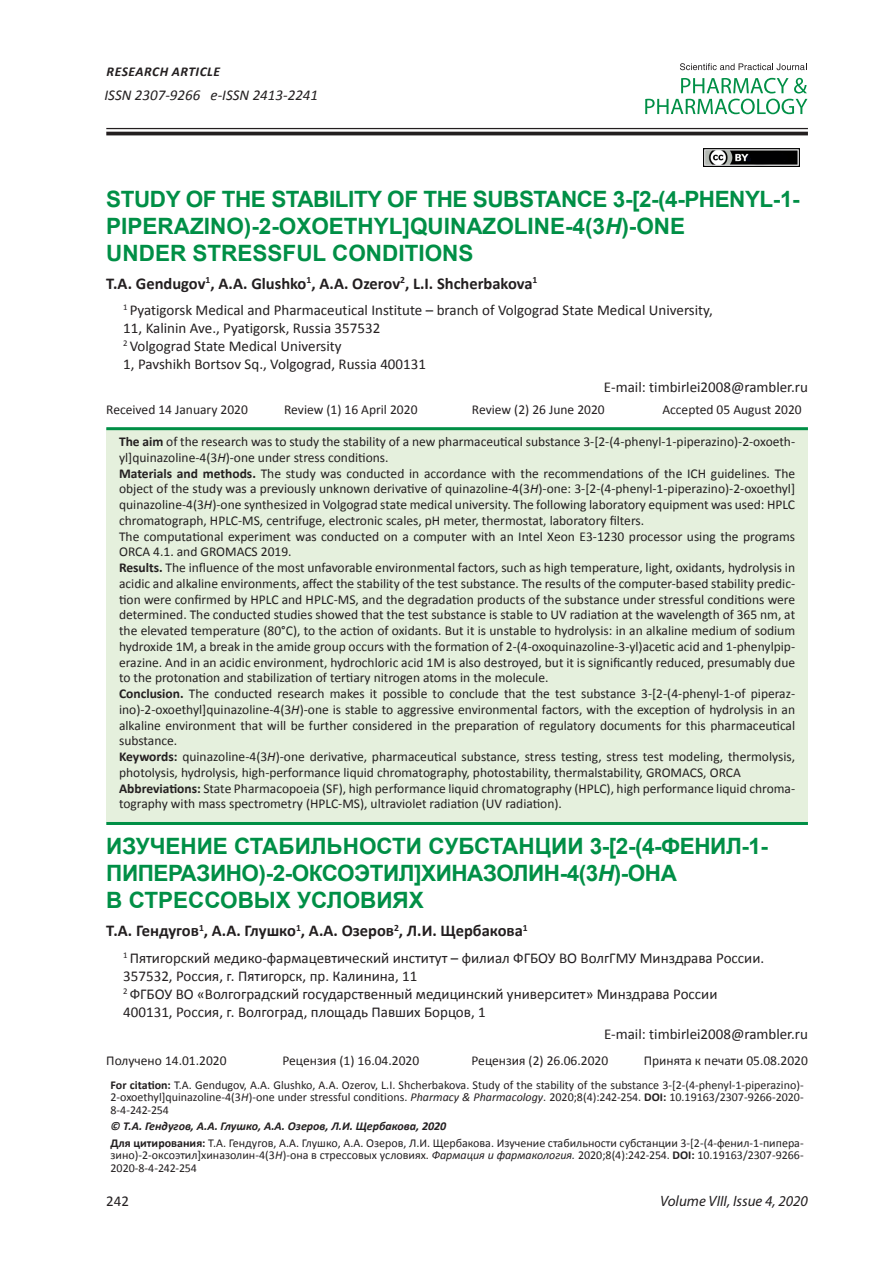
<style>
.page{position:relative;width:893px;height:1263px;background:#fff}
.page>*{position:absolute;margin:0;border:0;box-sizing:border-box;transform-origin:0 0}
._2_Заголовок{font:700 22.5px/27px "Arial";color:#008f46}
._2_Заголовок-2{font:700 22.5px/27px "Arial";letter-spacing:-.02em;color:#008f46}
._3_Авторы{font:700 16.5px "Calibri";color:#231f20}
.адрес{font:15px "Calibri";color:#231f20}
.почта{font:15px "Calibri";color:#231f20}
.t1{font:italic 15px "Calibri";color:#231f20}
.t2{font:italic 15px "Myriad Pro";color:#231f20}
.анонс{font:13.5px/15.8px "Calibri";color:#231f20}
._6_Текст{font:13.5px "Calibri";color:#231f20}
.t3{font:italic 700 13.5px "Calibri";letter-spacing:.04em;color:#231f20}
._6_Текст-2{font:12px/12.5px "Calibri";color:#231f20;text-align:justify}
._6_Текст-3{font:italic 700 12px "Calibri";color:#231f20}
.s1{font-style:italic}
.s2{font-weight:700}
</style>
<div class="page">
<hr style="left:106px;top:128px;width:702px;height:1px;background:#231f20">
<hr style="left:106px;top:132px;width:702px;height:3px;background:#231f20">
<svg style="left:645px;top:78px;width:162px;height:36px"></svg>
<svg style="left:680px;top:63px;width:127px;height:7px"></svg>
<div style="left:106px;top:429px;width:702px;height:393px;background:#e5f0dd"></div>
<hr style="left:106px;top:822px;width:702px;height:3px;background:#008f46">
<img style="left:704px;top:149px;width:96px;height:18px">
<hr style="left:106px;top:427px;width:702px;height:3px;background:#008f46">
<p class="t3" style="left:107px;top:63px;width:115px">RESEARCH ARTICLE</p>
<p class="t1" style="left:105px;top:85px;width:215px">ISSN 2307-9266 e-ISSN 2413-2241</p>
<p class="_2_Заголовок" style="left:106px;top:186px;width:695px">STUDY OF THE STABILITY OF THE SUBSTANCE 3-[2-(4-PHENYL-1-<br>PIPERAZINO)-2-OXOETHYL]QUINAZOLINE-4(3<span class="s1">Н</span>)-ONE<br>UNDER STRESSFUL CONDITIONS</p>
<p class="_3_Авторы" style="left:106px;top:273px;width:433px">T.A. Gendugov<sup>1</sup>, A.A. Glushko<sup>1</sup>, A.A. Ozerov<sup>2</sup>, L.I. Shcherbakova<sup>1</sup></p>
<p class="адрес" style="left:123px;top:301px;width:591px"><sup>1</sup> Pyatigorsk Medical and Pharmaceutical Institute – branch of Volgograd State Medical University,</p>
<p class="адрес" style="left:123px;top:319px;width:258px">11, Kalinin Ave., Pyatigorsk, Russia 357532</p>
<p class="адрес" style="left:123px;top:337px;width:220px"><sup>2</sup> Volgograd State Medical University</p>
<p class="адрес" style="left:123px;top:355px;width:304px">1, Pavshikh Bortsov Sq., Volgograd, Russia 400131</p>
<p class="почта" style="left:604px;top:377px;width:206px">Е-mail: timbirlei2008@rambler.ru</p>
<p class="_6_Текст" style="left:106px;top:401px;width:143px">Received 14 January 2020</p>
<p class="_6_Текст" style="left:284px;top:401px;width:135px">Review (1) 16 April 2020</p>
<p class="_6_Текст" style="left:472px;top:401px;width:134px">Review (2) 26 June 2020</p>
<p class="_6_Текст" style="left:662px;top:401px;width:141px">Accepted 05 August 2020</p>
<p class="анонс" style="left:119px;top:434px;width:678px"><span class="s2">The aim</span> of the research was to study the stability of a new pharmaceutical substance 3-[2-(4-phenyl-1-piperazino)-2-oxoeth&shy;yl]quinazoline-4(3<span class="s1">Н</span>)-one under stress conditions.</p>
<p class="анонс" style="left:119px;top:465px;width:678px;text-align:justify"><span class="s2">Materials and methods.</span> The study was conducted in accordance with the recommendations of the ICH guidelines. The object of the study was a previously unknown derivative of quinazoline-4(3<span class="s1">H</span>)-one: 3-[2-(4-phenyl-1-piperazino)-2-oxoethyl] quinazoline-4(3<span class="s1">Н</span>)-one synthesized in Volgograd state medical university. The following laboratory equipment was used: HPLC chromatograph, HPLC-MS, centrifuge, electronic scales, pH meter, thermostat, laboratory filters.</p>
<p class="анонс" style="left:119px;top:528px;width:678px">The computational experiment was conducted on a computer with an Intel Xeon E3-1230 processor using the programs<br>ORCA 4.1. and GROMACS 2019.</p>
<p class="анонс" style="left:119px;top:560px;width:678px;text-align:justify"><span class="s2">Results.</span> The influence of the most unfavorable environmental factors, such as high temperature, light, oxidants, hydrolysis in acidic and alkaline environments, affect the stability of the test substance. The results of the computer-based stability predic&shy;tion were confirmed by HPLC and HPLC-MS, and the degradation products of the substance under stressful conditions were determined. The conducted studies showed that the test substance is stable to UV radiation at the wavelength of 365 nm, at the elevated temperature (80°C), to the action of oxidants. But it is unstable to hydrolysis: in an alkaline medium of sodium hydroxide 1M, a break in the amide group occurs with the formation of 2-(4-oxoquinazoline-3-yl)acetic acid and 1-phenylpip&shy;erazine. And in an acidic environment, hydrochloric acid 1M is also destroyed, but it is significantly reduced, presumably due to the protonation and stabilization of tertiary nitrogen atoms in the molecule.</p>
<p class="анонс" style="left:119px;top:686px;width:678px;text-align:justify"><span class="s2">Conclusion.</span> The conducted research makes it possible to conclude that the test substance 3-[2-(4-phenyl-1-of piperaz&shy;ino)-2-oxoethyl]quinazoline-4(3<span class="s1">Н</span>)-one is stable to aggressive environmental factors, with the exception of hydrolysis in an alkaline environment that will be further considered in the preparation of regulatory documents for this pharmaceutical substance.</p>
<p class="анонс" style="left:119px;top:749px;width:678px"><span class="s2">Keywords:</span> quinazoline-4(3<span class="s1">H</span>)-one derivative, pharmaceutical substance, stress testing, stress test modeling, thermolysis, photolysis, hydrolysis, high-performance liquid chromatography, photostability, thermalstability, GROMACS, ORCA</p>
<p class="анонс" style="left:119px;top:780px;width:678px"><span class="s2">Abbreviations:</span> State Pharmacopoeia (SF), high performance liquid chromatography (HPLC), high performance liquid chroma&shy;tography with mass spectrometry (HPLC-MS), ultraviolet radiation (UV radiation).</p>
<p class="_2_Заголовок-2" style="left:106px;top:833px;width:663px">ИЗУЧЕНИЕ СТАБИЛЬНОСТИ СУБСТАНЦИИ 3-[2-(4-ФЕНИЛ-1-<br>ПИПЕРАЗИНО)-2-ОКСОЭТИЛ]ХИНАЗОЛИН-4(3<span class="s1">Н</span>)-ОНА<br>В СТРЕССОВЫХ УСЛОВИЯХ</p>
<p class="_3_Авторы" style="left:106px;top:920px;width:423px">Т.А. Гендугов<sup>1</sup>, А.А. Глушко<sup>1</sup>, А.А. Озеров<sup>2</sup>, Л.И. Щербакова<sup>1</sup></p>
<p class="адрес" style="left:123px;top:948px;width:642px"><sup>1</sup> Пятигорский медико-фармацевтический институт – филиал ФГБОУ ВО ВолгГМУ Минздрава России.</p>
<p class="адрес" style="left:123px;top:966px;width:296px">357532, Россия, г. Пятигорск, пр. Калинина, 11</p>
<p class="адрес" style="left:123px;top:984px;width:596px"><sup>2</sup> ФГБОУ ВО «Волгоградский государственный медицинский университет» Минздрава России</p>
<p class="адрес" style="left:123px;top:1002px;width:364px">400131, Россия, г. Волгоград, площадь Павших Борцов, 1</p>
<p class="почта" style="left:604px;top:1025px;width:205px">E-mail: timbirlei2008@rambler.ru</p>
<p class="_6_Текст" style="left:106px;top:1052px;width:122px">Получено 14.01.2020</p>
<p class="_6_Текст" style="left:282px;top:1052px;width:138px">Рецензия (1) 16.04.2020</p>
<p class="_6_Текст" style="left:471px;top:1052px;width:138px">Рецензия (2) 26.06.2020</p>
<p class="_6_Текст" style="left:644px;top:1052px;width:166px">Принята к печати 05.08.2020</p>
<p class="_6_Текст-2" style="left:111px;top:1078px;width:695px"><span class="s2">For citation:</span> T.A. Gendugov, A.A. Glushko, A.A. Ozerov, L.I. Shcherbakova. Study of the stability of the substance 3-[2-(4-phenyl-1-piperazino)- 2-oxoethyl]quinazoline-4(3<span class="s1">Н</span>)-one under stressful conditions. <span class="s1">Pharmacy &amp; Pharmacology</span>. 2020;8(4):242-254. <span class="s2">DOI:</span> 10.19163/2307-9266-2020- 8-4-242-254</p>
<p class="_6_Текст-3" style="left:111px;top:1118px;width:337px">© Т.А. Гендугов, А.А. Глушко, А.А. Озеров, Л.И. Щербакова, 2020</p>
<p class="_6_Текст-2" style="left:111px;top:1137px;width:695px"><span class="s2">Для цитирования:</span> Т.А. Гендугов, А.А. Глушко, А.А. Озеров, Л.И. Щербакова. Изучение стабильности субстанции 3-[2-(4-фенил-1-пипера&shy;зино)-2-оксоэтил]хиназолин-4(3<span class="s1">Н</span>)-она в стрессовых условиях. <span class="s1">Фармация и фармакология.</span> 2020;8(4):242-254. <span class="s2">DOI:</span> 10.19163/2307-9266- 2020-8-4-242-254</p>
<p class="адрес" style="left:106px;top:1192px;width:24px">242</p>
<p class="t2" style="left:660px;top:1192px;width:149px">Volume VIII, Issue 4, 2020</p>
</div>
